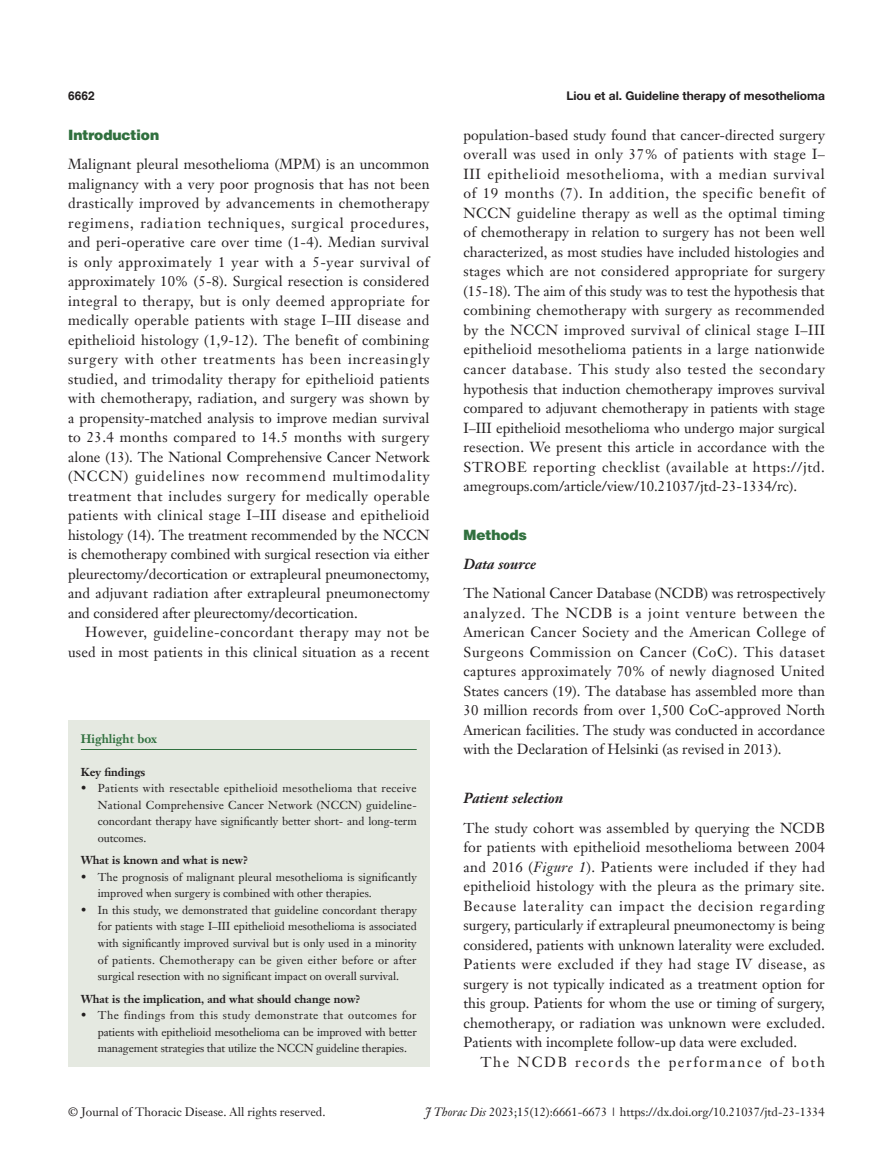
<style>
.page{position:relative;width:893px;height:1170px;background:#fff}
.page>*{position:absolute;margin:0;border:0;box-sizing:border-box;transform-origin:0 0}
.t1{font:14.25px/19.5px "Janson Text LT";color:#231f20;text-align:justify}
.t2{font:14.25px "Janson Text LT";letter-spacing:.115em;color:#231f20}
._2ji-6_5{font:italic 700 14.25px "Janson Text LT";color:#231f20}
._1ji-zhengti{font:900 14.25px "Helvetica";color:#30703e}
._1ji-6_5{font:900 14.25px "Helvetica";color:#30703e}
.t3{font:12px "Janson Text LT";color:#231f20}
.t4{font:700 12px "Helvetica Neue LT Pro";color:#231f20}
.Cite{font:700 12px "Janson Text LT";color:#30703e}
.t5{font:700 12px "Helvetica";color:#231f20}
.box-zhengwen{font:11.25px/16.5px "Janson Text LT";color:#231f20;text-align:justify}
.box-biaoti-1_5mm{font:700 11.25px "Janson Text LT";color:#231f20}
.box-biaoti{font:700 11.25px "Janson Text LT";color:#231f20}
.s1{font-style:italic}
</style>
<div class="page">
<div style="left:68px;top:720px;width:361px;height:346px;background:#e5e9e1"></div>
<hr style="left:81px;top:749px;width:336px;height:1px;background:#30703e">
<p class="t5" style="left:68px;top:88px;width:28px">6662</p>
<p class="t4" style="left:566px;top:88px;width:260px">Liou et al. Guideline therapy of mesothelioma</p>
<p class="_1ji-zhengti" style="left:68px;top:126px;width:93px">Introduction</p>
<p class="t1" style="left:68px;top:154px;width:363px">Malignant pleural mesothelioma (MPM) is an uncommon malignancy with a very poor prognosis that has not been drastically improved by advancements in chemotherapy regimens, radiation techniques, surgical procedures, and peri-operative care over time (1-4). Median survival is only approximately 1 year with a 5-year survival of approximately 10% (5-8). Surgical resection is considered integral to therapy, but is only deemed appropriate for medically operable patients with stage I–III disease and epithelioid histology (1,9-12). The benefit of combining surgery with other treatments has been increasingly studied, and trimodality therapy for epithelioid patients with chemotherapy, radiation, and surgery was shown by a propensity-matched analysis to improve median survival to 23.4 months compared to 14.5 months with surgery alone (13). The National Comprehensive Cancer Network (NCCN) guidelines now recommend multimodality treatment that includes surgery for medically operable patients with clinical stage I–III disease and epithelioid histology (14). The treatment recommended by the NCCN is chemotherapy combined with surgical resection via either pleurectomy/decortication or extrapleural pneumonectomy, and adjuvant radiation after extrapleural pneumonectomy and considered after pleurectomy/decortication.</p>
<p class="t1" style="left:68px;top:622px;width:363px;text-align:right">However, guideline-concordant therapy may not be used in most patients in this clinical situation as a recent</p>
<p class="Cite" style="left:81px;top:731px;width:78px">Highlight box</p>
<p class="box-biaoti" style="left:81px;top:764px;width:66px">Key findings</p>
<p class="box-zhengwen" style="left:98px;top:779px;width:320px;text-indent:-17px">• Patients with resectable epithelioid mesothelioma that receive National Comprehensive Cancer Network (NCCN) guideline&shy;concordant therapy have significantly better short- and long-term outcomes.</p>
<p class="box-biaoti-1_5mm" style="left:81px;top:853px;width:169px">What is known and what is new?</p>
<p class="box-zhengwen" style="left:98px;top:868px;width:320px;text-indent:-17px">• The prognosis of malignant pleural mesothelioma is significantly improved when surgery is combined with other therapies.</p>
<p class="box-zhengwen" style="left:98px;top:901px;width:321px;text-indent:-17px">• In this study, we demonstrated that guideline concordant therapy for patients with stage I–III epithelioid mesothelioma is associated with significantly improved survival but is only used in a minority of patients. Chemotherapy can be given either before or after surgical resection with no significant impact on overall survival.</p>
<p class="box-biaoti-1_5mm" style="left:81px;top:991px;width:281px">What is the implication, and what should change now?</p>
<p class="box-zhengwen" style="left:98px;top:1007px;width:320px;text-indent:-17px">• The findings from this study demonstrate that outcomes for patients with epithelioid mesothelioma can be improved with better management strategies that utilize the NCCN guideline therapies.</p>
<p class="t1" style="left:463px;top:125px;width:363px">population-based study found that cancer-directed surgery overall was used in only 37% of patients with stage I– III epithelioid mesothelioma, with a median survival of 19 months (7). In addition, the specific benefit of NCCN guideline therapy as well as the optimal timing of chemotherapy in relation to surgery has not been well characterized, as most studies have included histologies and stages which are not considered appropriate for surgery (15-18). The aim of this study was to test the hypothesis that combining chemotherapy with surgery as recommended by the NCCN improved survival of clinical stage I–III epithelioid mesothelioma patients in a large nationwide cancer database. This study also tested the secondary hypothesis that induction chemotherapy improves survival compared to adjuvant chemotherapy in patients with stage I–III epithelioid mesothelioma who undergo major surgical resection. We present this article in accordance with the STROBE reporting checklist (available at https://jtd. amegroups.com/article/view/10.21037/jtd-23-1334/rc).</p>
<p class="_1ji-6_5" style="left:463px;top:525px;width:65px">Methods</p>
<p class="_2ji-6_5" style="left:463px;top:555px;width:74px">Data source</p>
<p class="t1" style="left:463px;top:583px;width:363px">The National Cancer Database (NCDB) was retrospectively analyzed. The NCDB is a joint venture between the American Cancer Society and the American College of Surgeons Commission on Cancer (CoC). This dataset captures approximately 70% of newly diagnosed United States cancers (19). The database has assembled more than 30 million records from over 1,500 CoC-approved North American facilities. The study was conducted in accordance with the Declaration of Helsinki (as revised in 2013).</p>
<p class="_2ji-6_5" style="left:463px;top:789px;width:101px">Patient selection</p>
<p class="t1" style="left:463px;top:817px;width:363px">The study cohort was assembled by querying the NCDB for patients with epithelioid mesothelioma between 2004 and 2016 (<span class="s1">Figure 1</span>). Patients were included if they had epithelioid histology with the pleura as the primary site.<br>Because laterality can impact the decision regarding surgery, particularly if extrapleural pneumonectomy is being considered, patients with unknown laterality were excluded.<br>Patients were excluded if they had stage IV disease, as surgery is not typically indicated as a treatment option for this group. Patients for whom the use or timing of surgery, chemotherapy, or radiation was unknown were excluded.<br>Patients with incomplete follow-up data were excluded.</p>
<p class="t2" style="left:480px;top:1052px;width:346px">The NCDB records the performance of both</p>
<p class="t3" style="left:68px;top:1104px;width:259px">© Journal of Thoracic Disease. All rights reserved.</p>
<p class="t3" style="left:425px;top:1104px;width:401px"><span class="s1">J Thorac Dis</span> 2023;15(12):6661-6673 | https://dx.doi.org/10.21037/jtd-23-1334</p>
</div>
